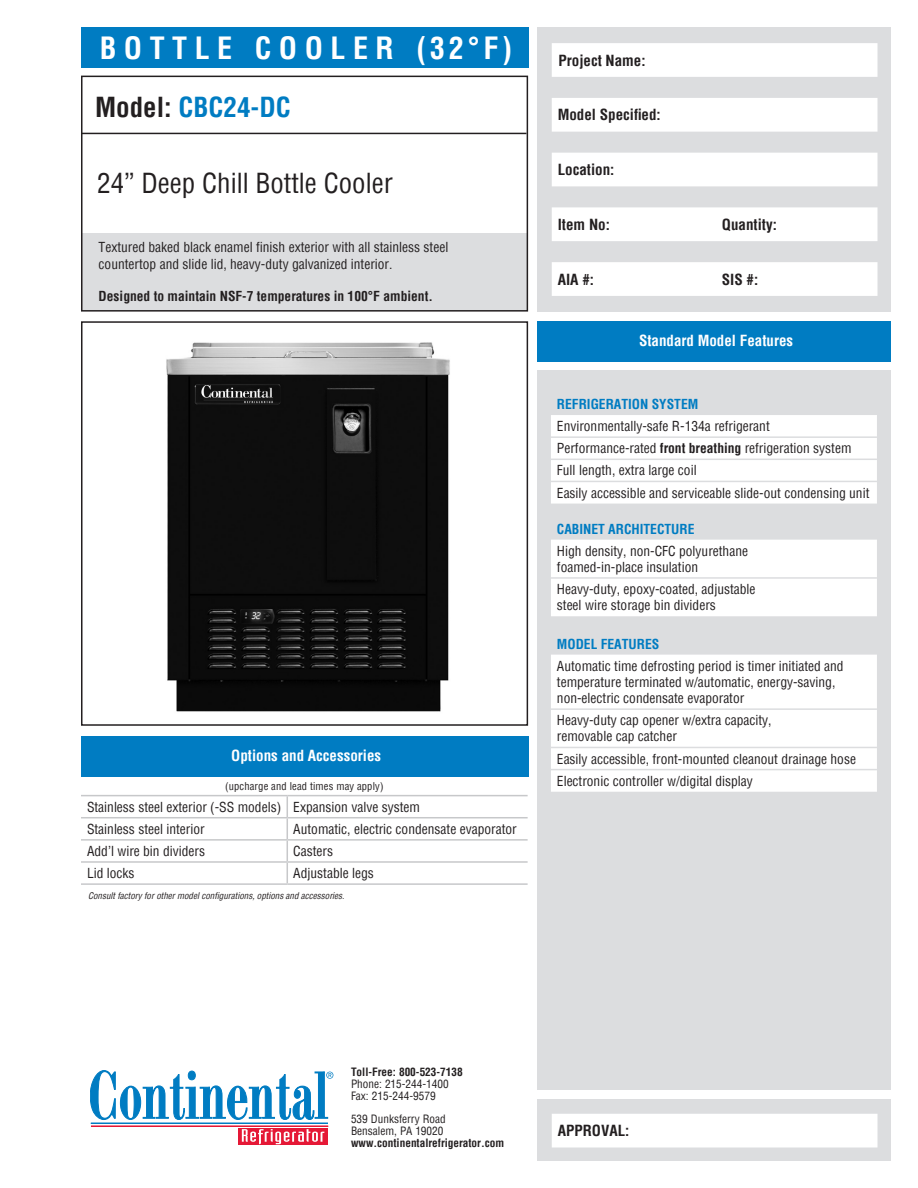
<style>
.page{position:relative;width:918px;height:1188px;background:#fff}
.page>*{position:absolute;margin:0;border:0;box-sizing:border-box;transform-origin:0 0}
.t1{font:700 condensed 30px "Helvetica";letter-spacing:.25em;color:#fff}
.t2{font:condensed 27px "Helvetica";color:#231f20}
.t3{font:700 condensed 27px "Helvetica";color:#007cc2}
.t4{font:700 condensed 15px "Helvetica";color:#231f20}
.t5{font:700 condensed 15px "Helvetica";color:#fff}
.t6{font:condensed 13.5px/16.2px "Helvetica";color:#231f20}
.t7{font:700 condensed 13.5px "Helvetica";color:#007cc2}
.t8{font:700 condensed 13.5px "Helvetica";color:#231f20}
.t9{font:condensed 11.25px "Helvetica";color:#231f20}
.t10{font:700 condensed 11.25px "Helvetica";color:#231f20}
.t11{font:condensed 10.5px "Helvetica";letter-spacing:.015em;color:#231f20}
.t12{font:italic condensed 9px "Helvetica";color:#231f20}
.s1{color:#231f20}
.s2{font-weight:700}
</style>
<div class="page">
<div style="left:538px;top:1099px;width:353px;height:62px;background:#dcdddf"></div>
<div style="left:81px;top:233px;width:446px;height:77px;background:#dcdddf"></div>
<div style="left:81px;top:321px;width:447px;height:405px;border:2px solid #231f20"></div>
<div style="left:538px;top:321px;width:353px;height:40px;background:#007cc2"></div>
<div style="left:538px;top:370px;width:353px;height:720px;background:#dcdddf"></div>
<div style="left:538px;top:27px;width:353px;height:285px;background:#dcdddf"></div>
<hr style="left:91px;top:1123px;width:237px;height:1px;background:#007cc2">
<hr style="left:91px;top:1126px;width:237px;height:1px;background:#e51836">
<svg style="left:238px;top:1128px;width:90px;height:17px"></svg>
<svg style="left:242px;top:1129px;width:82px;height:15px"></svg>
<svg style="left:90px;top:1070px;width:243px;height:50px"></svg>
<svg style="left:552px;top:43px;width:326px;height:253px;fill:#fff"></svg>
<div style="left:81px;top:76px;width:447px;height:236px;border:2px solid #231f20"></div>
<div style="left:81px;top:27px;width:447px;height:40px;background:#007cc2"></div>
<div style="left:552px;top:1114px;width:326px;height:34px;background:#fff"></div>
<div style="left:81px;top:736px;width:447px;height:40px;background:#007cc2"></div>
<hr style="left:81px;top:133px;width:445px;height:1px;background:#231f20">
<div style="left:551px;top:415px;width:326px;height:21px;background:#fff"></div>
<svg style="left:551px;top:438px;width:326px;height:354px;fill:#fff"></svg>
<hr style="left:551px;top:577px;width:326px;height:2px;background:#dcdddf">
<hr style="left:551px;top:459px;width:326px;height:1px;background:#dcdddf">
<hr style="left:551px;top:481px;width:326px;height:1px;background:#dcdddf">
<hr style="left:551px;top:747px;width:326px;height:1px;background:#dcdddf">
<hr style="left:551px;top:769px;width:326px;height:1px;background:#dcdddf">
<hr style="left:551px;top:708px;width:326px;height:2px;background:#dcdddf">
<hr style="left:81px;top:795px;width:206px;height:1px;background:#c7c8ca">
<hr style="left:287px;top:795px;width:241px;height:1px;background:#c7c8ca">
<hr style="left:81px;top:817px;width:206px;height:1px;background:#c7c8ca">
<hr style="left:287px;top:817px;width:241px;height:1px;background:#c7c8ca">
<hr style="left:81px;top:839px;width:206px;height:2px;background:#c7c8ca">
<hr style="left:287px;top:839px;width:241px;height:2px;background:#c7c8ca">
<hr style="left:81px;top:861px;width:206px;height:2px;background:#c7c8ca">
<hr style="left:287px;top:861px;width:241px;height:2px;background:#c7c8ca">
<svg style="left:287px;top:796px;width:1px;height:87px"></svg>
<hr style="left:81px;top:883px;width:206px;height:2px;background:#c7c8ca">
<hr style="left:287px;top:883px;width:241px;height:2px;background:#c7c8ca">
<img style="left:166px;top:342px;width:284px;height:370px">
<p class="t1" style="left:100px;top:28px;width:414px">BOTTLE COOLER (32°F)</p>
<p class="t3" style="left:95px;top:89px;width:197px"><span class="s1">Model:</span> CBC24-DC</p>
<p class="t2" style="left:97px;top:165px;width:297px">24” Deep Chill Bottle Cooler</p>
<p class="t6" style="left:99px;top:239px;width:351px">Textured baked black enamel finish exterior with all stainless steel</p>
<p class="t6" style="left:99px;top:255px;width:295px">countertop and slide lid, heavy-duty galvanized interior.</p>
<p class="t8" style="left:99px;top:287px;width:336px">Designed to maintain NSF-7 temperatures in 100°F ambient.</p>
<p class="t5" style="left:231px;top:746px;width:151px">Options and Accessories</p>
<p class="t11" style="left:225px;top:779px;width:160px">(upcharge and lead times may apply)</p>
<p class="t6" style="left:87px;top:799px;width:196px">Stainless steel exterior (-SS models)</p>
<p class="t6" style="left:293px;top:799px;width:128px">Expansion valve system</p>
<p class="t6" style="left:87px;top:821px;width:119px">Stainless steel interior</p>
<p class="t6" style="left:293px;top:821px;width:225px">Automatic, electric condensate evaporator</p>
<p class="t6" style="left:87px;top:843px;width:120px">Add’l wire bin dividers</p>
<p class="t6" style="left:293px;top:843px;width:41px">Casters</p>
<p class="t6" style="left:87px;top:865px;width:49px">Lid locks</p>
<p class="t6" style="left:293px;top:865px;width:82px">Adjustable legs</p>
<p class="t12" style="left:88px;top:890px;width:258px">Consult factory for other model configurations, options and accessories.</p>
<p class="t4" style="left:559px;top:50px;width:89px">Project Name:</p>
<p class="t4" style="left:558px;top:105px;width:104px">Model Specified:</p>
<p class="t4" style="left:558px;top:160px;width:58px">Location:</p>
<p class="t4" style="left:558px;top:215px;width:54px">Item No:</p>
<p class="t4" style="left:722px;top:215px;width:57px">Quantity:</p>
<p class="t4" style="left:558px;top:269px;width:38px">AIA #:</p>
<p class="t4" style="left:722px;top:269px;width:38px">SIS #:</p>
<p class="t5" style="left:639px;top:331px;width:156px">Standard Model Features</p>
<p class="t7" style="left:557px;top:395px;width:143px">REFRIGERATION SYSTEM</p>
<p class="t6" style="left:557px;top:418px;width:214px">Environmentally-safe R-134a refrigerant</p>
<p class="t6" style="left:557px;top:440px;width:296px">Performance-rated <span class="s2">front breathing</span> refrigeration system</p>
<p class="t6" style="left:557px;top:462px;width:141px">Full length, extra large coil</p>
<p class="t6" style="left:557px;top:484px;width:314px">Easily accessible and serviceable slide-out condensing unit</p>
<p class="t7" style="left:557px;top:520px;width:139px">CABINET ARCHITECTURE</p>
<p class="t6" style="left:557px;top:543px;width:193px">High density, non-CFC polyurethane</p>
<p class="t6" style="left:557px;top:559px;width:143px">foamed-in-place insulation</p>
<p class="t6" style="left:557px;top:581px;width:200px">Heavy-duty, epoxy-coated, adjustable</p>
<p class="t6" style="left:557px;top:597px;width:160px">steel wire storage bin dividers</p>
<p class="t7" style="left:557px;top:635px;width:104px">MODEL FEATURES</p>
<p class="t6" style="left:557px;top:658px;width:288px">Automatic time defrosting period is timer initiated and temperature terminated w/automatic, energy-saving,</p>
<p class="t6" style="left:557px;top:690px;width:189px">non-electric condensate evaporator</p>
<p class="t6" style="left:557px;top:712px;width:216px">Heavy-duty cap opener w/extra capacity,</p>
<p class="t6" style="left:557px;top:728px;width:121px">removable cap catcher</p>
<p class="t6" style="left:557px;top:750px;width:301px">Easily accessible, front-mounted cleanout drainage hose</p>
<p class="t6" style="left:557px;top:773px;width:198px">Electronic controller w/digital display</p>
<p class="t10" style="left:351px;top:1065px;width:113px">Toll-Free: 800-523-7138</p>
<p class="t9" style="left:351px;top:1077px;width:99px">Phone: 215-244-1400</p>
<p class="t9" style="left:351px;top:1089px;width:86px">Fax: 215-244-9579</p>
<p class="t9" style="left:351px;top:1112px;width:96px">539 Dunksferry Road</p>
<p class="t9" style="left:351px;top:1124px;width:94px">Bensalem, PA 19020</p>
<p class="t10" style="left:351px;top:1135px;width:155px">www.continentalrefrigerator.com</p>
<p class="t4" style="left:558px;top:1121px;width:73px">APPROVAL:</p>
</div>
